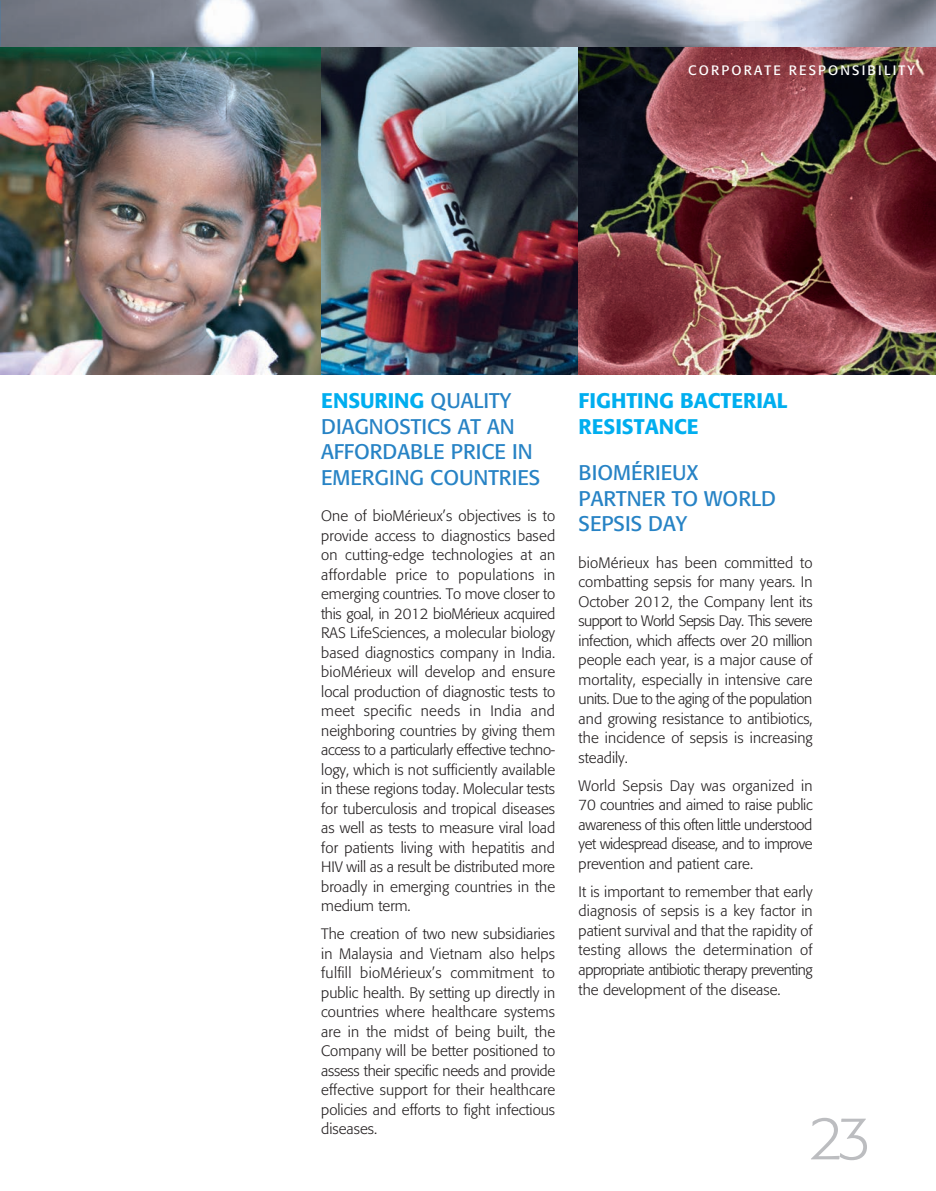
<style>
.page{position:relative;width:936px;height:1191px;background:#fff}
.page>*{position:absolute;margin:0;border:0;box-sizing:border-box;transform-origin:0 0}
.t1{font:300 60px "Formata";color:#bcbdc0}
.t2{font:21px/25.5px "Formata";color:#2783c5}
.t3{font:500 21px/25.5px "Formata";color:#00aeef}
.t4{font:300 15px/19.5px "Formata";color:#231f20;text-align:justify}
.t5{font:13.5px "Formata";letter-spacing:.16em;color:#fff}
.s1{font-weight:500;color:#00aeef}
</style>
<div class="page">
<img style="left:0;top:47px;width:321px;height:327px">
<img style="left:321px;top:47px;width:257px;height:327px">
<img style="left:578px;top:47px;width:357px;height:327px">
<img style="left:0;top:0;width:935px;height:47px">
<p class="t5" style="left:688px;top:62px;width:228px">CORPORATE RESPONSIBILITY</p>
<h2 class="t2" style="left:321px;top:388px;width:220px"><span class="s1">ENSURING</span> QUALITY<br>DIAGNOSTICS AT AN<br>AFFORDABLE PRICE IN<br>EMERGING COUNTRIES</h2>
<p class="t4" style="left:321px;top:506px;width:236px">One of bioMérieux’s objectives is to provide access to diagnostics based on cutting-edge technologies at an affordable price to populations in emerging countries. To move closer to this goal, in 2012 bioMérieux acquired RAS LifeSciences, a molecular biology based diagnostics company in India. bioMérieux will develop and ensure local production of diagnostic tests to meet specific needs in India and neighboring countries by giving them access to a particularly effective techno&shy;logy, which is not sufficiently available in these regions today. Molecular tests for tuberculosis and tropical diseases as well as tests to measure viral load for patients living with hepatitis and HIV will as a result be distributed more broadly in emerging countries in the medium term.</p>
<p class="t4" style="left:321px;top:924px;width:235px">The creation of two new subsidiaries in Malaysia and Vietnam also helps fulfill bioMérieux’s commitment to public health. By setting up directly in countries where healthcare systems are in the midst of being built, the Company will be better positioned to assess their specific needs and provide effective support for their healthcare policies and efforts to fight infectious diseases.</p>
<h2 class="t3" style="left:578px;top:388px;width:211px">FIGHTING BACTERIAL<br>RESISTANCE</h2>
<h2 class="t2" style="left:578px;top:460px;width:199px">BIOMÉRIEUX<br>PARTNER TO WORLD<br>SEPSIS DAY</h2>
<p class="t4" style="left:578px;top:553px;width:236px">bioMérieux has been committed to combatting sepsis for many years. In October 2012, the Company lent its support to world Sepsis Day. This severe infection, which affects over 20 million people each year, is a major cause of mortality, especially in intensive care units. Due to the aging of the population and growing resistance to antibiotics, the incidence of sepsis is increasing steadily.</p>
<p class="t4" style="left:578px;top:776px;width:235px">world Sepsis Day was organized in 70 countries and aimed to raise public awareness of this often little understood yet widespread disease, and to improve prevention and patient care.</p>
<p class="t4" style="left:578px;top:882px;width:235px">It is important to remember that early diagnosis of sepsis is a key factor in patient survival and that the rapidity of testing allows the determination of appropriate antibiotic therapy preventing the development of the disease.</p>
<h1 class="t1" style="left:808px;top:1103px;width:65px">23</h1>
</div>
